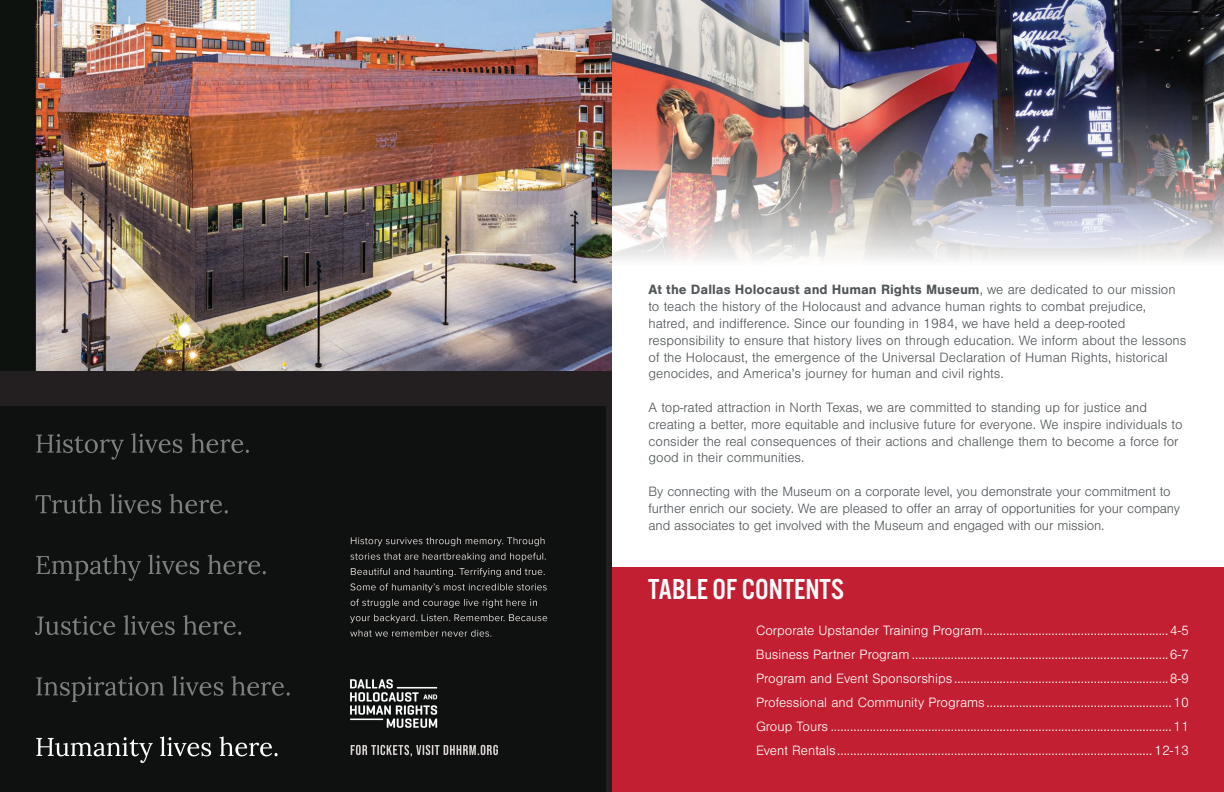
<style>
.page{position:relative;width:1224px;height:792px;background:#fff}
.page>*{position:absolute;margin:0;border:0;box-sizing:border-box;transform-origin:0 0}
.t1{font:30px "Alternate Got No 3 D";color:#fff}
.t2{font:300 14px/16.8px "Nimbus San";color:#52575a}
.t3{font:300 14px/24px "Nimbus San";color:#fff;text-align:justify}
.s1{font-weight:700}
</style>
<div class="page">
<div style="left:612px;top:567px;width:612px;height:225px;background:#c21f32"></div>
<div style="left:0;top:0;width:612px;height:792px;background:#231f20"></div>
<img style="left:0;top:406px;width:606px;height:386px">
<img style="left:0;top:0;width:612px;height:370px">
<img style="left:612px;top:0;width:612px;height:260px">
<p class="t2" style="left:649px;top:282px;width:539px"><span class="s1">At the Dallas Holocaust and Human Rights Museum</span>, we are dedicated to our mission to teach the history of the Holocaust and advance human rights to combat prejudice, hatred, and indifference. Since our founding in 1984, we have held a deep-rooted responsibility to ensure that history lives on through education. We inform about the lessons of the Holocaust, the emergence of the Universal Declaration of Human Rights, historical genocides, and America’s journey for human and civil rights.</p>
<p class="t2" style="left:649px;top:399px;width:535px">A top-rated attraction in North Texas, we are committed to standing up for justice and creating a better, more equitable and inclusive future for everyone. We inspire individuals to consider the real consequences of their actions and challenge them to become a force for good in their communities.</p>
<p class="t2" style="left:649px;top:483px;width:533px">By connecting with the Museum on a corporate level, you demonstrate your commitment to further enrich our society. We are pleased to offer an array of opportunities for your company and associates to get involved with the Museum and engaged with our mission.</p>
<h1 class="t1" style="left:648px;top:573px;width:198px">TABLE OF CONTENTS</h1>
<p class="t3" style="left:756px;top:619px;width:435px">Corporate Upstander Training Program.........................................................4-5<br>Business Partner Program ...............................................................................6-7<br>Program and Event Sponsorships ..................................................................8-9<br>Professional and Community Programs .........................................................10<br>Group Tours .........................................................................................................11<br>Event Rentals................................................................................................. 12-13</p>
</div>
